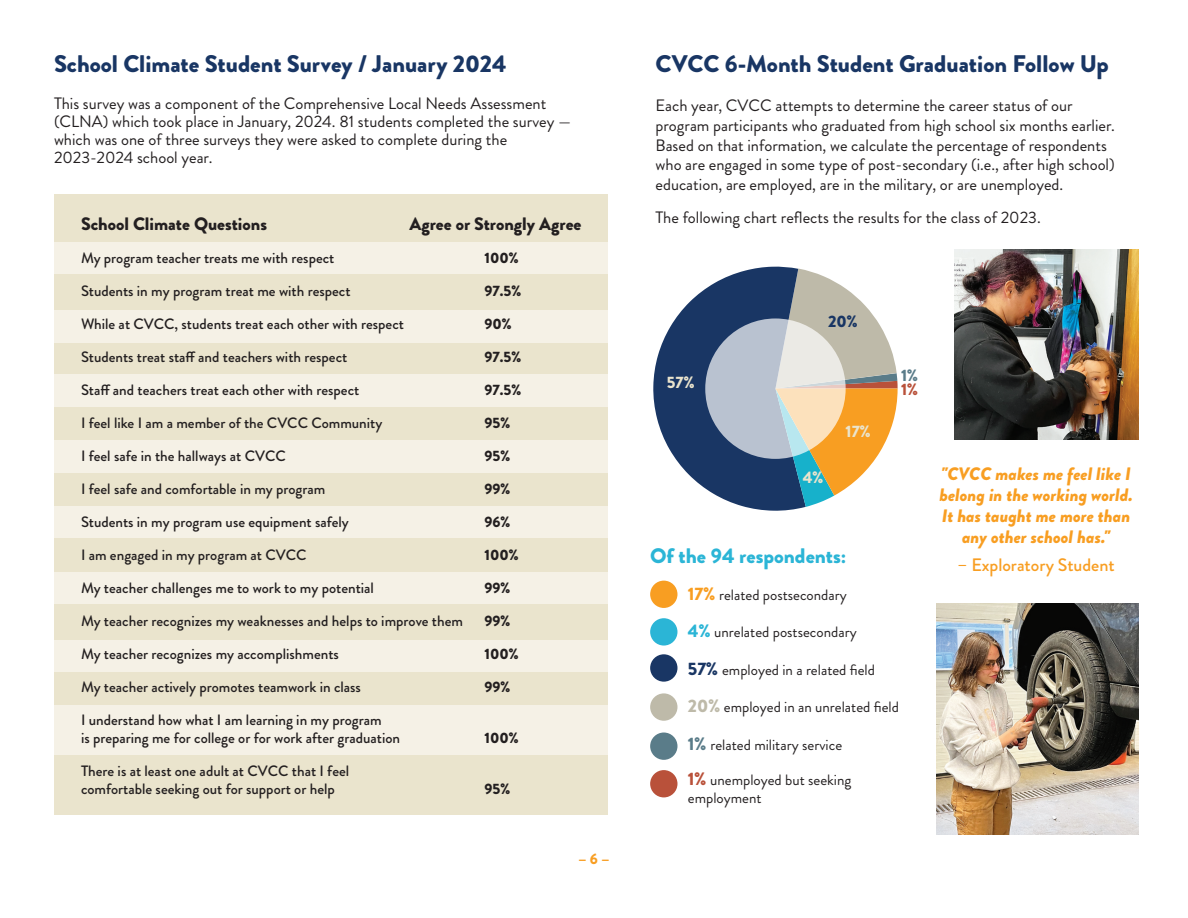
<style>
.page{position:relative;width:1188px;height:918px;background:#fff}
.page>*{position:absolute;margin:0;border:0;box-sizing:border-box;transform-origin:0 0}
.t1{font:900 24px "Brandon Grotesque";color:#193664}
.t2{font:900 21px "Brandon Grotesque";color:#2bb5d6}
.t3{font:italic 900 18px/21px "Brandon Grotesque";color:#f89e22;text-align:center}
.t4{font:900 18px "Brandon Grotesque";color:#231f20}
.t5{font:500 18px "Brandon Grotesque";color:#f89e22}
.Program_name{font:16.5px/19.8px "Brandon Grotesque";color:#231f20}
.Program_name-2{font:900 16.5px "Brandon Grotesque";color:#eae4cd}
.Program_name-3{font:900 16.5px/13.5px "Brandon Grotesque";color:#5a7c89}
.Program_name-4{font:900 16.5px "Brandon Grotesque";color:#193664}
.t6{font:500 15px/18px "Brandon Grotesque";color:#231f20}
.Program_name-5{font:15px/18px "Brandon Grotesque";color:#231f20}
.t7{font:900 15px "Brandon Grotesque";color:#231f20}
.t8{font:900 15px "Brandon Grotesque";color:#f89e22}
.s1{color:#b9513a}
.s2{font-weight:900;font-size:18px;color:#f89e22}
.s3{font-weight:900;font-size:18px;color:#2bb5d6}
.s4{font-weight:900;font-size:18px;color:#193664}
.s5{font-weight:900;font-size:18px;color:#bebaa9}
.s6{font-weight:900;font-size:18px;color:#5a7c89}
.s7{font-weight:900;font-size:18px;color:#b9513a}
</style>
<div class="page">
<div style="left:54px;top:194px;width:554px;height:621px;background:#eae4cd"></div>
<div style="left:54px;top:242px;width:554px;height:32px;background:#f5f1e6"></div>
<div style="left:54px;top:310px;width:554px;height:32px;background:#f5f1e6"></div>
<div style="left:54px;top:506px;width:554px;height:31px;background:#f5f1e6"></div>
<div style="left:54px;top:572px;width:554px;height:32px;background:#f5f1e6"></div>
<div style="left:54px;top:641px;width:554px;height:31px;background:#f5f1e6"></div>
<div style="left:54px;top:705px;width:554px;height:49px;background:#f5f1e6"></div>
<div style="left:650px;top:581px;width:27px;height:27px;background:#f89e22;border-radius:50%"></div>
<div style="left:650px;top:618px;width:27px;height:28px;background:#2bb5d6;border-radius:50%"></div>
<div style="left:650px;top:654px;width:27px;height:28px;background:#193664;border-radius:50%"></div>
<div style="left:650px;top:693px;width:27px;height:28px;background:#bebaa9;border-radius:50%"></div>
<div style="left:650px;top:733px;width:27px;height:27px;background:#5a7c89;border-radius:50%"></div>
<div style="left:54px;top:374px;width:554px;height:32px;background:#f5f1e6"></div>
<div style="left:54px;top:440px;width:554px;height:32px;background:#f5f1e6"></div>
<div style="left:650px;top:770px;width:27px;height:27px;background:#b9513a;border-radius:50%"></div>
<svg style="left:653px;top:266px;width:245px;height:245px"></svg>
<svg style="left:705px;top:318px;width:141px;height:141px;background:#cdd0d1"></svg>
<img style="left:937px;top:604px;width:201px;height:230px">
<img style="left:955px;top:249px;width:183px;height:191px">
<p class="t1" style="left:54px;top:47px;width:454px">School Climate Student Survey / January 2024</p>
<p class="t1" style="left:656px;top:47px;width:455px">CVCC 6-Month Student Graduation Follow Up</p>
<p class="Program_name" style="left:656px;top:96px;width:461px">Each year, CVCC attempts to determine the career status of our program participants who graduated from high school six months earlier.<br>Based on that information, we calculate the percentage of respondents who are engaged in some type of post-secondary (i.e., after high school) education, are employed, are in the military, or are unemployed.</p>
<p class="Program_name" style="left:656px;top:208px;width:387px">The following chart reflects the results for the class of 2023.</p>
<p class="Program_name" style="left:54px;top:94px;width:519px;line-height:18.1px">This survey was a component of the Comprehensive Local Needs Assessment (CLNA) which took place in January, 2024. 81 students completed the survey — which was one of three surveys they were asked to complete during the 2023-2024 school year.</p>
<p class="t4" style="left:81px;top:211px;width:188px">School Climate Questions</p>
<p class="t4" style="left:410px;top:211px;width:173px">Agree or Strongly Agree</p>
<p class="t6" style="left:81px;top:249px;width:255px">My program teacher treats me with respect</p>
<p class="t7" style="left:484px;top:247px;width:36px">100%</p>
<p class="t6" style="left:81px;top:282px;width:271px">Students in my program treat me with respect</p>
<p class="t7" style="left:484px;top:280px;width:38px">97.5%</p>
<p class="t6" style="left:81px;top:315px;width:325px">While at CVCC, students treat each other with respect</p>
<p class="t7" style="left:484px;top:313px;width:29px">90%</p>
<p class="t6" style="left:81px;top:348px;width:268px">Students treat staff and teachers with respect</p>
<p class="t7" style="left:485px;top:346px;width:38px">97.5%</p>
<p class="t6" style="left:81px;top:381px;width:280px">Staff and teachers treat each other with respect</p>
<p class="t7" style="left:484px;top:379px;width:38px">97.5%</p>
<p class="t6" style="left:81px;top:414px;width:303px">I feel like I am a member of the CVCC Community</p>
<p class="t7" style="left:484px;top:412px;width:27px">95%</p>
<p class="t6" style="left:81px;top:447px;width:206px">I feel safe in the hallways at CVCC</p>
<p class="t7" style="left:484px;top:445px;width:27px">95%</p>
<p class="t6" style="left:81px;top:480px;width:246px">I feel safe and comfortable in my program</p>
<p class="t7" style="left:484px;top:478px;width:27px">99%</p>
<p class="t6" style="left:81px;top:513px;width:269px">Students in my program use equipment safely</p>
<p class="t7" style="left:484px;top:511px;width:28px">96%</p>
<p class="t6" style="left:81px;top:546px;width:227px">I am engaged in my program at CVCC</p>
<p class="t7" style="left:484px;top:544px;width:36px">100%</p>
<p class="t6" style="left:81px;top:579px;width:294px">My teacher challenges me to work to my potential</p>
<p class="t7" style="left:484px;top:577px;width:27px">99%</p>
<p class="t6" style="left:81px;top:612px;width:384px">My teacher recognizes my weaknesses and helps to improve them</p>
<p class="t7" style="left:484px;top:610px;width:27px">99%</p>
<p class="t6" style="left:81px;top:645px;width:260px">My teacher recognizes my accomplishments</p>
<p class="t7" style="left:484px;top:643px;width:36px">100%</p>
<p class="t6" style="left:81px;top:678px;width:282px">My teacher actively promotes teamwork in class</p>
<p class="t7" style="left:485px;top:676px;width:27px">99%</p>
<p class="t6" style="left:81px;top:711px;width:321px">I understand how what I am learning in my program<br>is preparing me for college or for work after graduation</p>
<p class="Program_name-4" style="left:828px;top:309px;width:31px">20%</p>
<p class="Program_name-3" style="left:901px;top:369px;width:19px">1%<br><span class="s1">1%</span></p>
<p class="Program_name-2" style="left:667px;top:371px;width:29px">57%</p>
<p class="Program_name-2" style="left:846px;top:420px;width:27px">17%</p>
<p class="t3" style="left:939px;top:464px;width:195px">"CVCC makes me feel like I belong in the working world.<br>It has taught me more than any other school has."</p>
<p class="t5" style="left:958px;top:553px;width:159px">– Exploratory Student</p>
<p class="Program_name-2" style="left:803px;top:466px;width:22px">4%</p>
<p class="t2" style="left:650px;top:541px;width:198px">Of the 94 respondents:</p>
<p class="Program_name-5" style="left:688px;top:586px;width:161px"><span class="s2">17%</span> related postsecondary</p>
<p class="Program_name-5" style="left:688px;top:623px;width:170px"><span class="s3">4%</span> unrelated postsecondary</p>
<p class="Program_name-5" style="left:688px;top:661px;width:189px"><span class="s4">57%</span> employed in a related field</p>
<p class="Program_name-5" style="left:688px;top:698px;width:213px"><span class="s5">20%</span> employed in an unrelated field</p>
<p class="Program_name-5" style="left:688px;top:736px;width:156px"><span class="s6">1%</span> related military service</p>
<p class="Program_name-5" style="left:688px;top:771px;width:165px"><span class="s7">1%</span> unemployed but seeking employment</p>
<p class="t7" style="left:484px;top:727px;width:36px">100%</p>
<p class="t6" style="left:81px;top:762px;width:270px">There is at least one adult at CVCC that I feel comfortable seeking out for support or help</p>
<p class="t7" style="left:484px;top:778px;width:27px">95%</p>
<p class="t8" style="left:579px;top:848px;width:32px">– 6 –</p>
</div>
